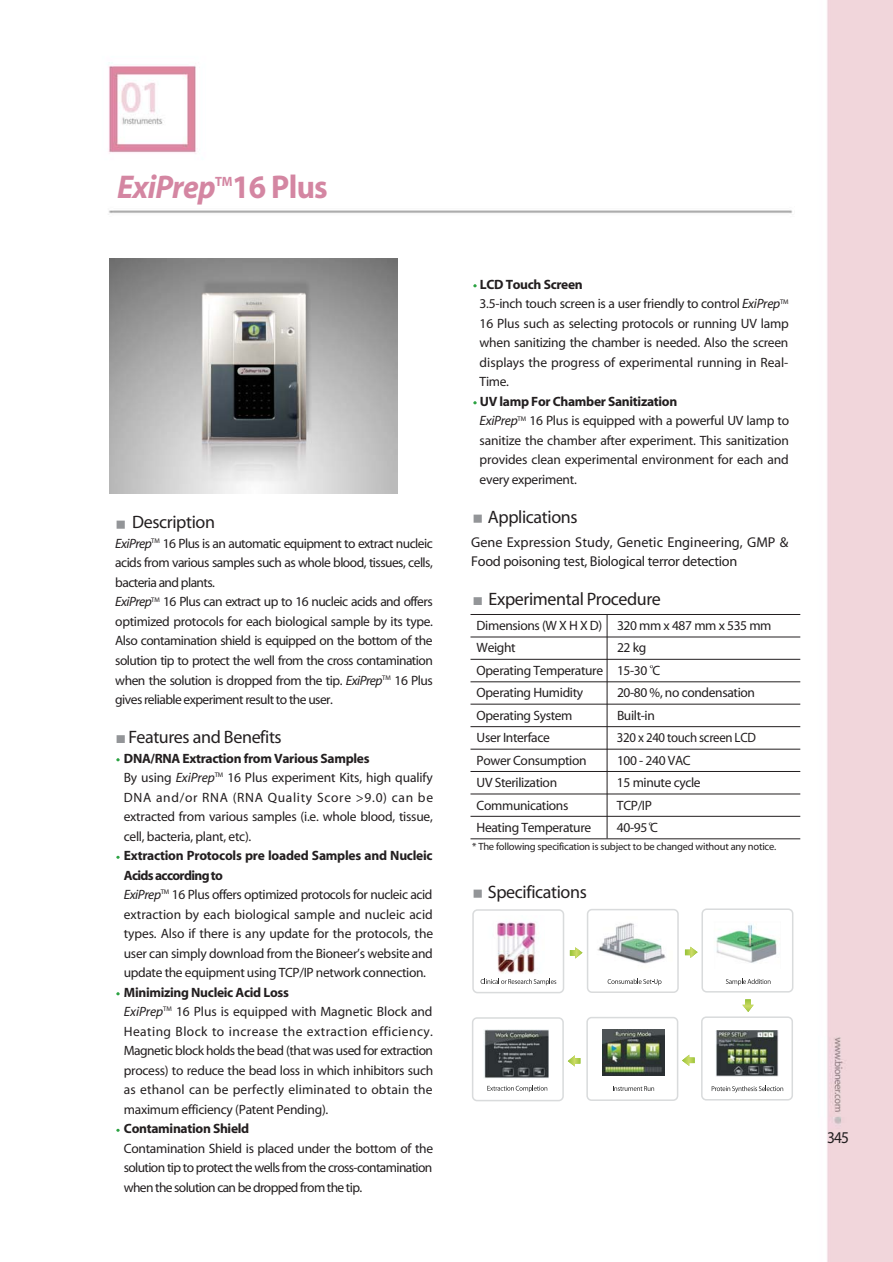
<style>
.page{position:relative;width:893px;height:1262px;background:#fff}
.page>*{position:absolute;margin:0;border:0;box-sizing:border-box;transform-origin:0 0}
.t1{font:italic 700 33px "Myriad";letter-spacing:-.02em;color:#d486a2;scale:.95 1}
.t2{font:700 33px "Myriad";letter-spacing:-.025em;color:#d486a2;scale:.95 1}
.t3{font:18px "Myriad";letter-spacing:-.02em;color:#231f20}
.t4{font:16.5px "Myriad";color:#231f20;scale:.93 1}
.t5{font:14.25px/19.5px "Myriad";letter-spacing:-.02em;color:#231f20}
.t6{font:13.5px/19.5px "Myriad";letter-spacing:-.025em;color:#231f20}
.t7{font:13.5px "Myriad";letter-spacing:-.025em;color:#231f20;scale:.95 1}
.t8{font:700 13.5px "Myriad";letter-spacing:-.02em;color:#231f20}
.t9{font:700 13.5px "Myriad";color:#d486a2;scale:.94 1}
.t10{font:10.5px "Myriad";letter-spacing:-.02em;color:#231f20}
.s1{font-style:italic}
.s2{font-weight:700}
</style>
<div class="page">
<img style="left:108px;top:0;width:784px;height:1261px">
<img style="left:111px;top:513px;width:18px;height:21px">
<img style="left:111px;top:726px;width:18px;height:22px">
<img style="left:111px;top:752px;width:13px;height:16px">
<img style="left:111px;top:849px;width:13px;height:17px">
<img style="left:111px;top:986px;width:13px;height:16px">
<img style="left:111px;top:1122px;width:13px;height:16px">
<img style="left:468px;top:278px;width:14px;height:16px">
<img style="left:468px;top:394px;width:14px;height:17px">
<img style="left:468px;top:506px;width:18px;height:22px">
<img style="left:468px;top:588px;width:18px;height:22px">
<img style="left:468px;top:880px;width:18px;height:23px">
<div style="left:472px;top:909px;width:92px;height:84px;border:2px solid #d9dbdc;border-radius:4px"></div>
<div style="left:586px;top:908px;width:92px;height:85px;border:2px solid #d9dbdc;border-radius:4px"></div>
<div style="left:701px;top:908px;width:92px;height:84px;border:2px solid #d9dbdc;border-radius:4px"></div>
<svg style="left:569px;top:947px;width:13px;height:11px"></svg>
<svg style="left:685px;top:946px;width:12px;height:12px"></svg>
<svg style="left:742px;top:999px;width:11px;height:13px"></svg>
<svg style="left:613px;top:1086px;width:41px;height:5px"></svg>
<svg style="left:711px;top:1086px;width:72px;height:6px"></svg>
<div style="left:472px;top:1017px;width:92px;height:84px;border:2px solid #d9dbdc;border-radius:4px"></div>
<div style="left:586px;top:1016px;width:92px;height:85px;border:2px solid #d9dbdc;border-radius:4px"></div>
<div style="left:701px;top:1016px;width:92px;height:84px;border:2px solid #d9dbdc;border-radius:4px"></div>
<svg style="left:682px;top:1054px;width:12px;height:12px"></svg>
<svg style="left:567px;top:1055px;width:13px;height:11px"></svg>
<img style="left:603px;top:1029px;width:61px;height:46px">
<img style="left:715px;top:1030px;width:63px;height:46px">
<img style="left:712px;top:920px;width:68px;height:48px">
<div style="left:707px;top:913px;width:76px;height:7px;background:#fff"></div>
<div style="left:708px;top:968px;width:81px;height:5px;background:#fff"></div>
<div style="left:705px;top:913px;width:7px;height:55px;background:#fff"></div>
<img style="left:487px;top:915px;width:58px;height:63px">
<img style="left:591px;top:916px;width:83px;height:54px">
<img style="left:483px;top:1029px;width:66px;height:49px">
<svg style="left:480px;top:978px;width:76px;height:7px"></svg>
<svg style="left:607px;top:978px;width:54px;height:7px"></svg>
<svg style="left:725px;top:978px;width:45px;height:7px"></svg>
<svg style="left:487px;top:1085px;width:60px;height:7px"></svg>
<div style="left:109px;top:258px;width:323px;height:255px;background:#fff"></div>
<img style="left:109px;top:258px;width:288px;height:235px">
<img style="left:650px;top:663px;width:13px;height:17px">
<img style="left:648px;top:820px;width:14px;height:17px">
<hr style="left:606px;top:614px;width:1px;height:224px;background:#231f20">
<hr style="left:470px;top:636px;width:330px;height:1px;background:#231f20">
<hr style="left:470px;top:614px;width:330px;height:1px;background:#231f20">
<hr style="left:470px;top:659px;width:330px;height:1px;background:#231f20">
<hr style="left:470px;top:681px;width:330px;height:1px;background:#231f20">
<hr style="left:470px;top:704px;width:330px;height:1px;background:#231f20">
<hr style="left:470px;top:726px;width:330px;height:1px;background:#231f20">
<hr style="left:470px;top:749px;width:330px;height:1px;background:#231f20">
<hr style="left:470px;top:771px;width:330px;height:1px;background:#231f20">
<hr style="left:470px;top:793px;width:330px;height:1px;background:#231f20">
<hr style="left:470px;top:816px;width:330px;height:1px;background:#231f20">
<hr style="left:470px;top:838px;width:330px;height:1px;background:#231f20">
<h1 class="t1" style="left:117px;top:175px;width:105px">ExiPrep</h1>
<p class="t9" style="left:215px;top:176px;width:20px">TM</p>
<h1 class="t2" style="left:232px;top:175px;width:102px">16 Plus</h1>
<h2 class="t3" style="left:132px;top:515px;width:85px">Description</h2>
<p class="t6" style="left:115px;top:535px;width:319px"><span class="s1">ExiPrep</span><sup>TM</sup> 16 Plus is an automatic equipment to extract nucleic acids from various samples such as whole blood, tissues, cells, bacteria and plants.<br><span class="s1">ExiPrep</span><sup>TM</sup> 16 Plus can extract up to 16 nucleic acids and offers optimized protocols for each biological sample by its type.<br>Also contamination shield is equipped on the bottom of the solution tip to protect the well from the cross contamination when the solution is dropped from the tip. <span class="s1">ExiPrep</span><sup>TM</sup> 16 Plus gives reliable experiment result to the user.</p>
<h2 class="t3" style="left:129px;top:730px;width:155px">Features and Benefits</h2>
<p class="t6" style="left:124px;top:749px;width:311px"><span class="s2">DNA/RNA Extraction from Various Samples<br></span>By using <span class="s1">ExiPrep</span><sup>TM</sup> 16 Plus experiment Kits, high qualify DNA and/or RNA (RNA Quality Score &gt;9.0) can be extracted from various samples (i.e. whole blood, tissue, cell, bacteria, plant, etc).</p>
<p class="t6" style="left:124px;top:847px;width:311px"><span class="s2">Extraction Protocols pre loaded Samples and Nucleic Acids according to<br></span><span class="s1">ExiPrep</span><sup>TM</sup> 16 Plus offers optimized protocols for nucleic acid extraction by each biological sample and nucleic acid types. Also if there is any update for the protocols, the user can simply download from the Bioneer’s website and update the equipment using TCP/IP network connection.</p>
<p class="t6" style="left:124px;top:983px;width:311px"><span class="s2">Minimizing Nucleic Acid Loss<br></span><span class="s1">ExiPrep</span><sup>TM</sup> 16 Plus is equipped with Magnetic Block and Heating Block to increase the extraction efficiency.<br>Magnetic block holds the bead (that was used for extraction process) to reduce the bead loss in which inhibitors such as ethanol can be perfectly eliminated to obtain the maximum efficiency (Patent Pending).</p>
<p class="t8" style="left:124px;top:1123px;width:127px">Contamination Shield</p>
<p class="t6" style="left:124px;top:1139px;width:311px;text-align:justify">Contamination Shield is placed under the bottom of the solution tip to protect the wells from the cross-contamination when the solution can be dropped from the tip.</p>
<p class="t6" style="left:479px;top:276px;width:311px"><span class="s2">LCD Touch Screen<br></span>3.5-inch touch screen is a user friendly to control <span class="s1">ExiPrep</span><sup>TM </sup>16 Plus such as selecting protocols or running UV lamp when sanitizing the chamber is needed. Also the screen displays the progress of experimental running in Real-Time.</p>
<p class="t6" style="left:479px;top:393px;width:311px"><span class="s2">UV lamp For Chamber Sanitization<br></span><span class="s1">ExiPrep</span><sup>TM</sup> 16 Plus is equipped with a powerful UV lamp to sanitize the chamber after experiment. This sanitization provides clean experimental environment for each and every experiment.</p>
<h2 class="t3" style="left:488px;top:510px;width:91px">Applications</h2>
<p class="t5" style="left:471px;top:533px;width:319px">Gene Expression Study, Genetic Engineering, GMP &amp;<br>Food poisoning test, Biological terror detection</p>
<h2 class="t3" style="left:488px;top:592px;width:174px">Experimental Procedure</h2>
<p class="t6" style="left:476px;top:615px;width:296px;line-height:22.5px">Dimensions (W X H X D) 320 mm x 487 mm x 535 mm<br>Weight</p>
<p class="t6" style="left:476px;top:637px;width:185px;line-height:22.5px;text-indent:140px">22 kg<br>Operating Temperature 15-30 C<br>Operating Humidity</p>
<p class="t6" style="left:617px;top:684px;width:140px">20-80 %, no condensation</p>
<p class="t6" style="left:476px;top:706px;width:97px">Operating System</p>
<p class="t6" style="left:617px;top:706px;width:39px">Built-in</p>
<p class="t6" style="left:476px;top:729px;width:75px">User Interface</p>
<p class="t7" style="left:617px;top:733px;width:148px">320 x 240 touch screen LCD</p>
<p class="t6" style="left:476px;top:751px;width:112px">Power Consumption</p>
<p class="t6" style="left:617px;top:751px;width:75px">100 - 240 VAC</p>
<p class="t6" style="left:476px;top:774px;width:82px">UV Sterilization</p>
<p class="t6" style="left:617px;top:774px;width:85px">15 minute cycle</p>
<p class="t6" style="left:476px;top:796px;width:93px">Communications</p>
<p class="t6" style="left:617px;top:796px;width:37px">TCP/IP</p>
<p class="t6" style="left:476px;top:819px;width:116px">Heating Temperature</p>
<p class="t6" style="left:617px;top:819px;width:42px">40-95 C</p>
<p class="t10" style="left:472px;top:843px;width:305px">* The following specification is subject to be changed without any notice.</p>
<h2 class="t3" style="left:488px;top:885px;width:100px">Specifications</h2>
<p class="t4" style="left:827px;top:1131px;width:25px">345</p>
</div>
